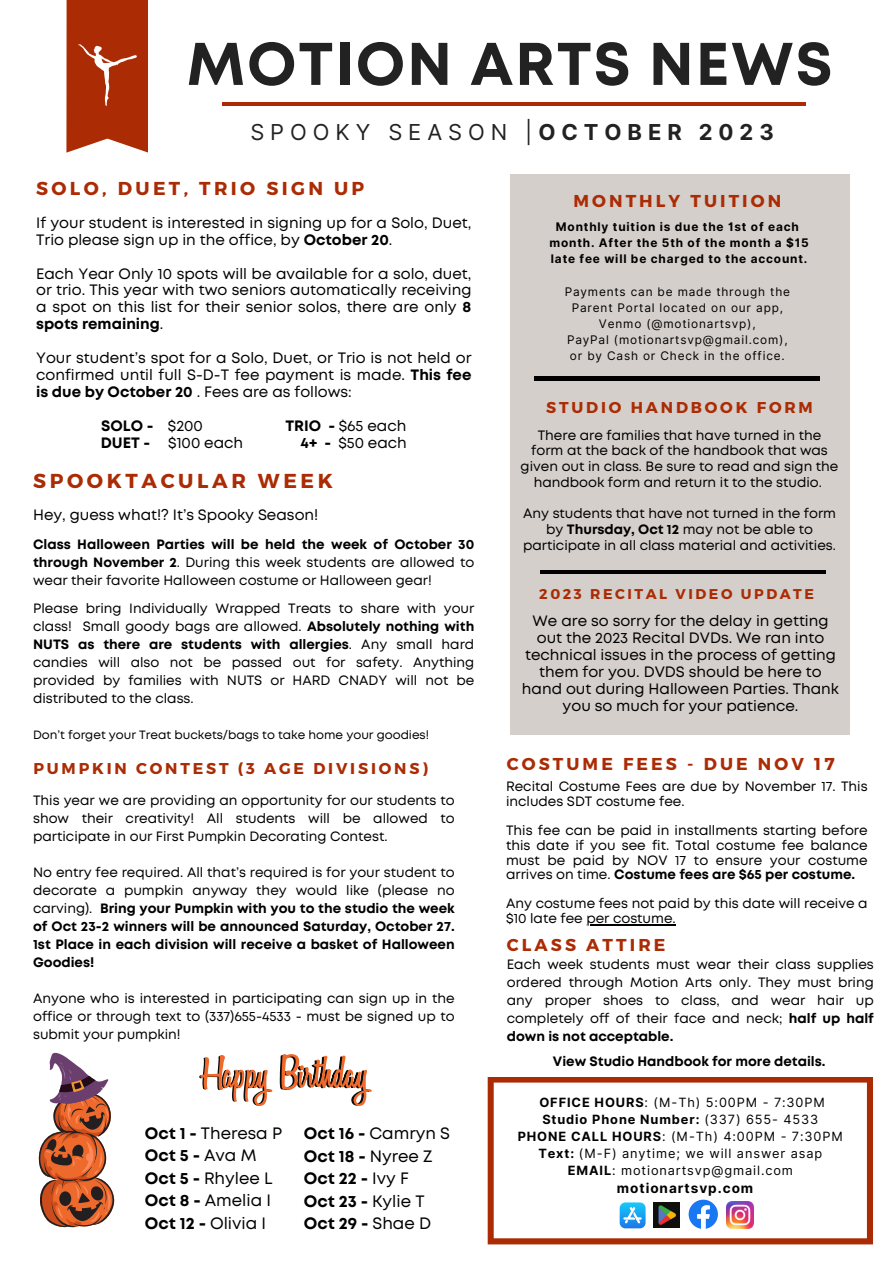
<style>
.page{position:relative;width:894px;height:1264px;background:#fff}
.page>*{position:absolute;margin:0;border:0;box-sizing:border-box;transform-origin:0 0}
.t1{font:700 60px "Mont";letter-spacing:.03em;color:#222}
.t2{font:21.9px "Inter";letter-spacing:.27em;color:#222}
.t3{font:700 20.25px "Montserrat";letter-spacing:.18em;color:#ab2c04}
.t4{font:700 18.75px "Montserrat";letter-spacing:.18em;color:#ab2c04}
.t5{font:700 17.1px "Montserrat";letter-spacing:.18em;color:#ab2c04}
.t6{font:16.5px "Mont";color:#000}
.t7{font:700 16.5px "Mont";color:#000}
.t8{font:700 15.6px "Montserrat";letter-spacing:.18em;color:#ab2c04}
.t9{font:15px/17px "Mont";color:#000;text-align:justify}
.t10{font:700 15px "Mont";color:#000}
.t11{font:700 14.25px "Montserrat";letter-spacing:.18em;color:#ab2c04}
.t12{font:13.5px/18px "Mont";color:#000;text-align:justify}
.t13{font:700 13.5px/18px "Mont";color:#000;text-align:justify}
.t14{font:700 13.5px "Inter";letter-spacing:.07em;color:#000}
.t15{font:12.75px "Inter";letter-spacing:.07em;color:#000}
.t16{font:700 12.75px "Inter";letter-spacing:.07em;color:#000}
.t17{font:12px "Mont";color:#000}
.t18{font:11.85px "Inter";letter-spacing:.07em;color:#000}
.t19{font:700 11.85px "Inter";letter-spacing:.07em;color:#000}
.s1{font-weight:700}
.s2{font-weight:400}
</style>
<div class="page">
<hr style="left:222px;top:102px;width:583px;height:4px;background:#ab2c04">
<svg style="left:66px;top:0;width:82px;height:153px;background:#b23e1a"></svg>
<div style="left:510px;top:175px;width:339px;height:560px;background:#d4cfcb"></div>
<hr style="left:534px;top:377px;width:285px;height:3px;background:#000">
<svg style="left:487px;top:1077px;width:385px;height:167px"></svg>
<svg style="left:688px;top:1199px;width:29px;height:29px"></svg>
<img style="left:726px;top:1201px;width:27px;height:27px">
<svg style="left:619px;top:1202px;width:26px;height:26px"></svg>
<svg style="left:623px;top:1206px;width:18px;height:17px"></svg>
<img style="left:653px;top:1202px;width:26px;height:25px">
<hr style="left:540px;top:570px;width:284px;height:3px;background:#000">
<svg style="left:199px;top:1054px;width:172px;height:51px"></svg>
<svg style="left:38px;top:1052px;width:77px;height:175px"></svg>
<hr style="left:586px;top:924px;width:89px;height:1px;background:#000">
<p class="t1" style="left:186px;top:41px;width:647px">MOTION ARTS NEWS</p>
<p class="t2" style="left:250px;top:119px;width:525px">SPOOKY SEASON |<span class="s1">OCTOBER 2023</span></p>
<p class="t4" style="left:36px;top:176px;width:329px">SOLO, DUET, TRIO SIGN UP</p>
<p class="t9" style="left:36px;top:215px;width:436px">If your student is interested in signing up for a Solo, Duet,<br>Trio please sign up in the office, by <span class="s1">October 20</span>.</p>
<p class="t9" style="left:36px;top:266px;width:436px">Each Year Only 10 spots will be available for a solo, duet, or trio. This year with two seniors automatically receiving a spot on this list for their senior solos, there are only <span class="s1">8 spots remaining</span>.</p>
<p class="t9" style="left:36px;top:350px;width:436px">Your student’s spot for a Solo, Duet, or Trio is not held or confirmed until full S-D-T fee payment is made. <span class="s1">This fee is due by October 20</span> . Fees are as follows:</p>
<p class="t10" style="left:101px;top:420px;width:103px">SOLO - <span class="s2">$200</span></p>
<p class="t9" style="left:285px;top:418px;width:122px"><span class="s1">TRIO -</span> $65 each</p>
<p class="t9" style="left:101px;top:435px;width:144px"><span class="s1">DUET -</span> $100 each</p>
<p class="t9" style="left:300px;top:435px;width:108px"><span class="s1">4+ -</span> $50 each</p>
<p class="t12" style="left:520px;top:428px;width:319px;line-height:15.8px;text-align:center">There are families that have turned in the form at the back of the handbook that was given out in class. Be sure to read and sign the handbook form and return it to the studio.</p>
<p class="t12" style="left:523px;top:507px;width:314px;line-height:15.8px;text-align:center">Any students that have not turned in the form by <span class="s1">Thursday, Oct 12</span> may not be able to participate in all class material and activities.</p>
<p class="t5" style="left:573px;top:190px;width:209px">MONTHLY TUITION</p>
<p class="t19" style="left:555px;top:219px;width:244px">Monthly tuition is due the 1st of each</p>
<p class="t19" style="left:549px;top:235px;width:261px">month. After the 5th of the month a $15</p>
<p class="t19" style="left:550px;top:252px;width:258px">late fee will be charged to the account.</p>
<p class="t18" style="left:564px;top:284px;width:227px">Payments can be made through the</p>
<p class="t18" style="left:571px;top:300px;width:213px">Parent Portal located on our app,</p>
<p class="t18" style="left:598px;top:316px;width:158px">Venmo (@motionartsvp),</p>
<p class="t18" style="left:567px;top:333px;width:222px">PayPal (motionartsvp@gmail.com),</p>
<p class="t18" style="left:569px;top:349px;width:216px">or by Cash or Check in the office.</p>
<p class="t8" style="left:546px;top:397px;width:268px">STUDIO HANDBOOK FORM</p>
<p class="t3" style="left:33px;top:467px;width:301px">SPOOKTACULAR WEEK</p>
<p class="t9" style="left:33px;top:507px;width:287px">Hey, guess what!? It’s Spooky Season!</p>
<p class="t12" style="left:33px;top:536px;width:442px"><span class="s1">Class Halloween Parties will be held the week of October 30 through November 2</span>. During this week students are allowed to wear their favorite Halloween costume or Halloween gear!</p>
<p class="t12" style="left:33px;top:600px;width:442px">Please bring Individually Wrapped Treats to share with your class! Small goody bags are allowed. <span class="s1">Absolutely nothing with NUTS as there are students with allergies</span>. Any small hard candies will also not be passed out for safety. Anything provided by families with NUTS or HARD CNADY will not be distributed to the class.</p>
<p class="t17" style="left:33px;top:730px;width:397px">Don’t forget your Treat buckets/bags to take home your goodies!</p>
<p class="t11" style="left:539px;top:585px;width:276px">2023 RECITAL VIDEO UPDATE</p>
<p class="t9" style="left:522px;top:613px;width:318px;text-align:center">We are so sorry for the delay in getting out the 2023 Recital DVDs. We ran into technical issues in the process of getting them for you. DVDS should be here to hand out during Halloween Parties. Thank you so much for your patience.</p>
<p class="t8" style="left:33px;top:757px;width:396px">PUMPKIN CONTEST (3 AGE DIVISIONS)</p>
<p class="t12" style="left:33px;top:792px;width:423px">This year we are providing an opportunity for our students to show their creativity! All students will be allowed to participate in our First Pumpkin Decorating Contest.</p>
<p class="t13" style="left:33px;top:864px;width:423px"><span class="s2">No entry fee required. All that’s required is for your student to decorate a pumpkin anyway they would like (please no carving).</span> Bring your Pumpkin with you to the studio the week of Oct 23-2 winners will be announced Saturday, October 27.<br>1st Place in each division will receive a basket of Halloween Goodies!</p>
<p class="t12" style="left:33px;top:990px;width:423px">Anyone who is interested in participating can sign up in the office or through text to (337)655-4533 - must be signed up to submit your pumpkin!</p>
<p class="t6" style="left:145px;top:1126px;width:139px"><span class="s1">Oct 1 -</span> Theresa P</p>
<p class="t7" style="left:145px;top:1149px;width:113px">Oct 5 - <span class="s2">Ava M</span></p>
<p class="t6" style="left:145px;top:1171px;width:129px"><span class="s1">Oct 5 -</span> Rhylee L</p>
<p class="t6" style="left:145px;top:1194px;width:128px"><span class="s1">Oct 8 -</span> Amelia I</p>
<p class="t6" style="left:145px;top:1216px;width:123px"><span class="s1">Oct 12 -</span> Olivia I</p>
<p class="t6" style="left:304px;top:1127px;width:147px"><span class="s1">Oct 16 -</span> Camryn S</p>
<p class="t7" style="left:304px;top:1149px;width:130px">Oct 18 - <span class="s2">Nyree Z</span></p>
<p class="t7" style="left:304px;top:1172px;width:106px">Oct 22 - <span class="s2">Ivy F</span></p>
<p class="t7" style="left:304px;top:1194px;width:122px">Oct 23 - <span class="s2">Kylie T</span></p>
<p class="t7" style="left:304px;top:1217px;width:129px">Oct 29 - <span class="s2">Shae D</span></p>
<p class="t5" style="left:506px;top:753px;width:329px">COSTUME FEES - DUE NOV 17</p>
<p class="t12" style="left:506px;top:780px;width:363px;line-height:14.7px">Recital Costume Fees are due by November 17. This includes SDT costume fee.</p>
<p class="t12" style="left:506px;top:824px;width:363px;line-height:14.7px">This fee can be paid in installments starting before this date if you see fit. Total costume fee balance must be paid by NOV 17 to ensure your costume arrives on time. <span class="s1">Costume fees are $65 per costume.</span></p>
<p class="t12" style="left:506px;top:897px;width:363px;line-height:14.7px">Any costume fees not paid by this date will receive a $10 late fee per costume.</p>
<p class="t5" style="left:506px;top:933px;width:160px">CLASS ATTIRE</p>
<p class="t12" style="left:506px;top:956px;width:368px">Each week students must wear their class supplies ordered through Motion Arts only. They must bring any proper shoes to class, and wear hair up completely off of their face and neck; <span class="s1">half up half down is not acceptable.</span></p>
<p class="t13" style="left:552px;top:1053px;width:274px">View Studio Handbook for more details.</p>
<p class="t15" style="left:539px;top:1094px;width:287px"><span class="s1">OFFICE HOURS</span>: (M-Th) 5:00PM - 7:30PM</p>
<p class="t16" style="left:542px;top:1111px;width:277px">Studio Phone Number: <span class="s2">(337) 655- 4533</span></p>
<p class="t15" style="left:517px;top:1128px;width:327px"><span class="s1">PHONE CALL HOURS</span>: (M-Th) 4:00PM - 7:30PM</p>
<p class="t15" style="left:538px;top:1145px;width:285px"><span class="s1">Text:</span> (M-F) anytime; we will answer asap</p>
<p class="t15" style="left:567px;top:1162px;width:227px"><span class="s1">EMAIL</span>: motionartsvp@gmail.com</p>
<p class="t14" style="left:616px;top:1180px;width:138px">motionartsvp.com</p>
</div>
